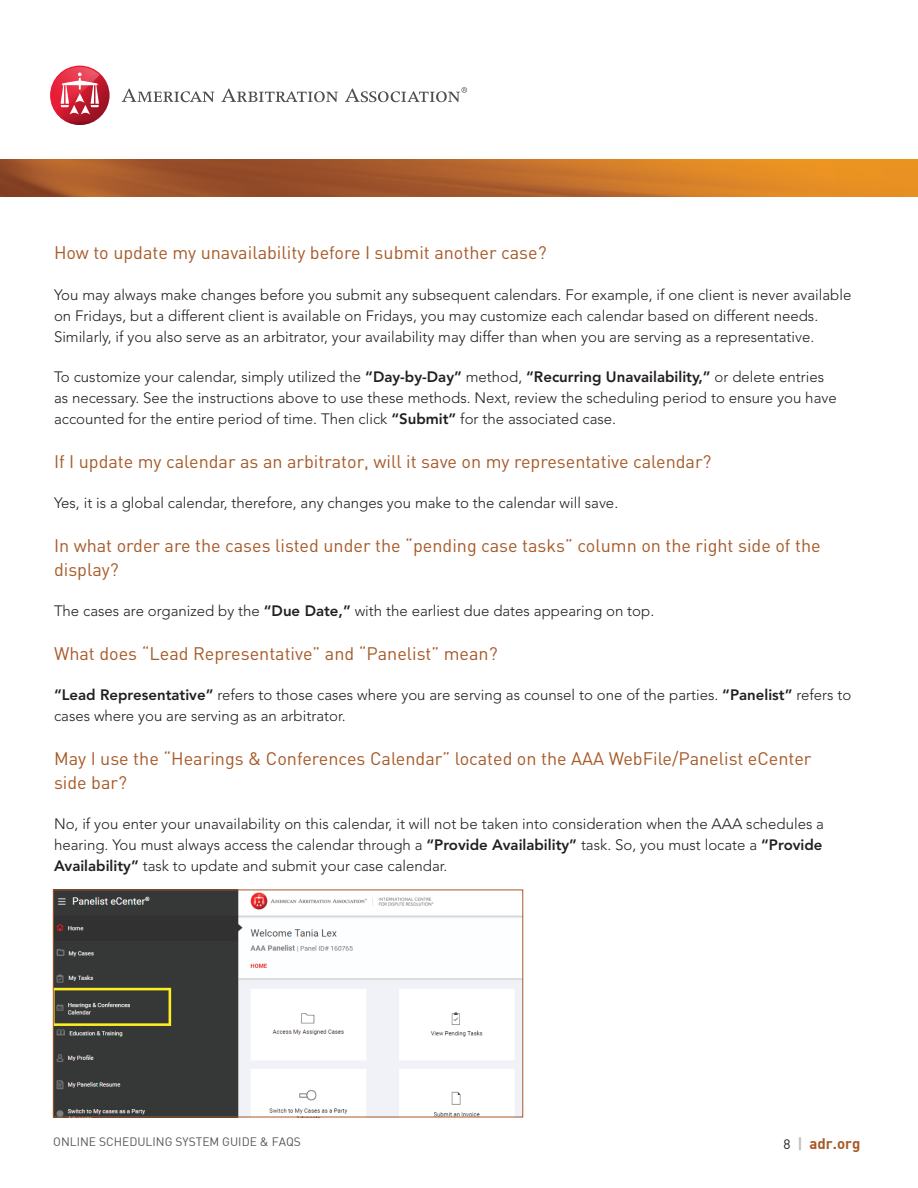
<style>
.page{position:relative;width:918px;height:1188px;background:#fff}
.page>*{position:absolute;margin:0;border:0;box-sizing:border-box;transform-origin:0 0}
.t1{font:18px/24px "DIN";color:#a75a29}
.t2{font:300 15px/21px "Avenir LT Std";color:#231f20}
.t3{font:15px "DIN Bold";color:#a75a29}
.t4{font:12px "DIN";color:#55565b}
.s1{font-weight:800}
.s2{font-family:"DIN";font-size:13.5px;color:#231f20}
.s3{color:#bcbec0}
</style>
<div class="page">
<img style="left:0;top:160px;width:918px;height:36px">
<svg style="left:122px;top:87px;width:345px;height:15px"></svg>
<svg style="left:50px;top:66px;width:60px;height:59px"></svg>
<svg style="left:51px;top:67px;width:49px;height:58px"></svg>
<img style="left:55px;top:892px;width:466px;height:223px">
<div style="left:53px;top:890px;width:470px;height:227px;border:1px solid #a75a29"></div>
<p class="t1" style="left:54px;top:240px;width:494px">How to update my unavailability before I submit another case?</p>
<p class="t2" style="left:54px;top:284px;width:799px">You may always make changes before you submit any subsequent calendars. For example, if one client is never available on Fridays, but a different client is available on Fridays, you may customize each calendar based on different needs.<br>Similarly, if you also serve as an arbitrator, your availability may differ than when you are serving as a representative.</p>
<p class="t2" style="left:54px;top:366px;width:784px">To customize your calendar, simply utilized the <span class="s1">“Day-by-Day”</span> method, <span class="s1">“Recurring Unavailability,”</span> or delete entries as necessary. See the instructions above to use these methods. Next, review the scheduling period to ensure you have accounted for the entire period of time. Then click <span class="s1">“Submit”</span> for the associated case.</p>
<p class="t1" style="left:54px;top:449px;width:659px">If I update my calendar as an arbitrator, will it save on my representative calendar?</p>
<p class="t2" style="left:54px;top:492px;width:566px">Yes, it is a global calendar, therefore, any changes you make to the calendar will save.</p>
<p class="t1" style="left:54px;top:533px;width:768px">In what order are the cases listed under the “pending case tasks” column on the right side of the display?</p>
<p class="t2" style="left:54px;top:600px;width:602px">The cases are organized by the <span class="s1">“Due Date,”</span> with the earliest due dates appearing on top.</p>
<p class="t1" style="left:54px;top:641px;width:445px">What does “Lead Representative” and “Panelist” mean?</p>
<p class="t2" style="left:54px;top:684px;width:799px"><span class="s1">“Lead Representative”</span> refers to those cases where you are serving as counsel to one of the parties. <span class="s1">“Panelist”</span> refers to cases where you are serving as an arbitrator.</p>
<p class="t1" style="left:54px;top:746px;width:759px">May I use the “Hearings &amp; Conferences Calendar” located on the AAA WebFile/Panelist eCenter side bar?</p>
<p class="t2" style="left:54px;top:813px;width:772px">No, if you enter your unavailability on this calendar, it will not be taken into consideration when the AAA schedules a</p>
<p class="t2" style="left:54px;top:834px;width:770px">hearing. You must always access the calendar through a <span class="s1">“Provide Availability”</span> task. So, you must locate a <span class="s1">“Provide<br>Availability”</span> task to update and submit your case calendar.</p>
<p class="t4" style="left:53px;top:1134px;width:249px">ONLINE SCHEDULING SYSTEM GUIDE &amp; FAQS</p>
<p class="t3" style="left:783px;top:1134px;width:79px"><span class="s2">8</span> <span class="s3">|</span> adr.org</p>
</div>
